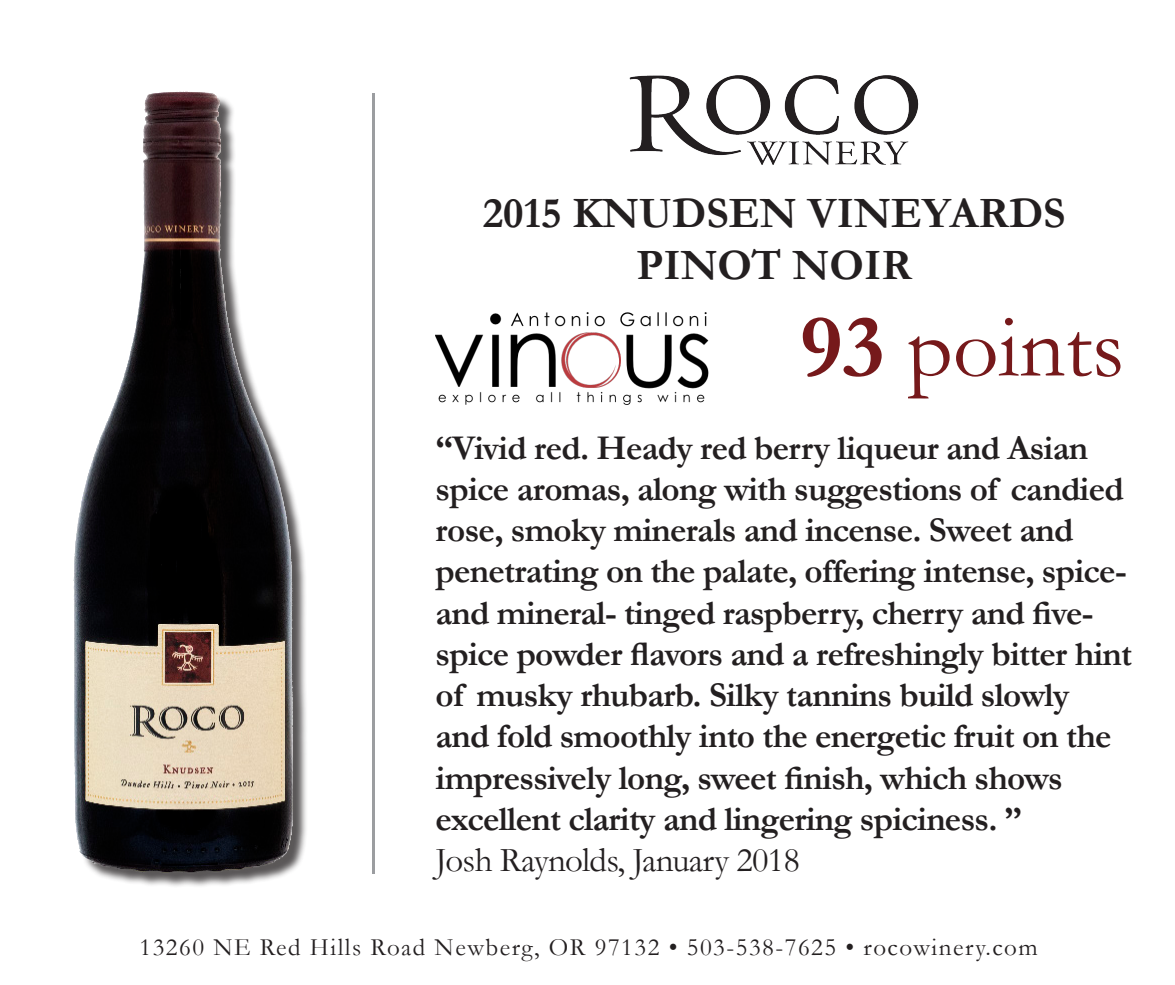
<style>
.page{position:relative;width:1175px;height:985px;background:#fff}
.page>*{position:absolute;margin:0;border:0;box-sizing:border-box;transform-origin:0 0}
.t1{font:90px "Garamond";color:#76191b}
.t2{font:700 43.75px "Garamond";color:#231f20}
.t3{font:700 35px/41.2px "Garamond";letter-spacing:-.02em;color:#231f20}
.t4{font:35px "Garamond";letter-spacing:-.02em;color:#231f20}
.t5{font:25px "Garamond";letter-spacing:.06em;color:#231f20}
.s1{font-weight:700}
</style>
<div class="page">
<hr style="left:372px;top:93px;width:3px;height:781px;background:#9b9da0">
<img style="left:73px;top:91px;width:233px;height:795px">
<img style="left:630px;top:75px;width:289px;height:90px">
<img style="left:436px;top:313px;width:273px;height:91px">
<p class="t2" style="left:483px;top:187px;width:584px">2015 KNUDSEN VINEYARDS</p>
<p class="t2" style="left:636px;top:239px;width:277px">PINOT NOIR</p>
<p class="t1" style="left:800px;top:293px;width:326px"><span class="s1">93</span> points</p>
<p class="t3" style="left:436px;top:426px;width:698px">“Vivid red. Heady red berry liqueur and Asian spice aromas, along with suggestions of candied rose, smoky minerals and incense. Sweet and penetrating on the palate, offering intense, spice&shy;and mineral- tinged raspberry, cherry and five&shy;spice powder flavors and a refreshingly bitter hint of musky rhubarb. Silky tannins build slowly and fold smoothly into the energetic fruit on the impressively long, sweet finish, which shows excellent clarity and lingering spiciness. ”</p>
<p class="t4" style="left:436px;top:839px;width:366px">Josh Raynolds, January 2018</p>
<p class="t5" style="left:139px;top:933px;width:900px">13260 NE Red Hills Road Newberg, OR 97132 • 503-538-7625 • rocowinery.com</p>
</div>
